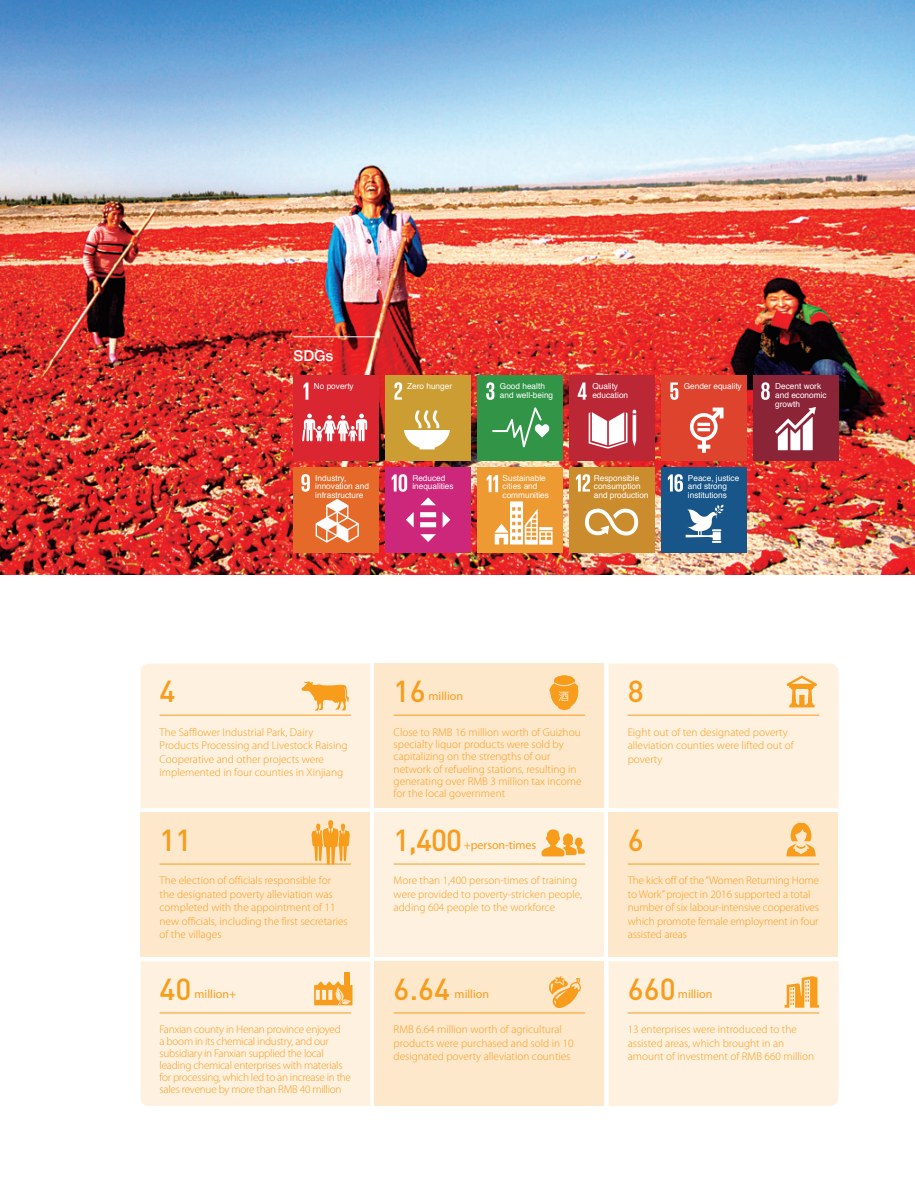
<style>
.page{position:relative;width:915px;height:1191px;background:#fff}
.page>*{position:absolute;margin:0;border:0;box-sizing:border-box;transform-origin:0 0}
.t1{font:500 30px "DIN";color:#f89c1c}
.t2{font:500 15px "Helvetica Neue";color:#fff}
.t3{font:12px "Myriad Pro";color:#f89c1c}
.t4{font:300 11.25px/13.5px "Myriad Pro";color:#f89c1c}
.t5{font:300 11.25px/12px "Myriad Pro";letter-spacing:-.025em;color:#f89c1c}
.t6{font:8.25px/8.7px "Helvetica";color:#fff}
</style>
<div class="page">
<img style="left:0;top:0;width:914px;height:574px">
<div style="left:140px;top:812px;width:230px;height:145px;background:#fee8cb"></div>
<div style="left:374px;top:663px;width:230px;height:145px;background:#fee8cb"></div>
<div style="left:374px;top:812px;width:230px;height:145px;background:#fef1df"></div>
<div style="left:374px;top:961px;width:230px;height:145px;background:#fee8cb"></div>
<div style="left:608px;top:812px;width:230px;height:145px;background:#fee8cb"></div>
<hr style="left:393px;top:715px;width:192px;height:1px;background:#f89c1c">
<hr style="left:159px;top:863px;width:192px;height:1px;background:#f89c1c">
<hr style="left:393px;top:863px;width:192px;height:1px;background:#f89c1c">
<hr style="left:627px;top:863px;width:192px;height:1px;background:#f89c1c">
<hr style="left:393px;top:1012px;width:192px;height:1px;background:#f89c1c">
<svg style="left:557px;top:703px;width:13px;height:7px"></svg>
<svg style="left:549px;top:675px;width:29px;height:33px"></svg>
<svg style="left:311px;top:820px;width:38px;height:45px"></svg>
<svg style="left:541px;top:829px;width:43px;height:27px"></svg>
<svg style="left:786px;top:822px;width:29px;height:34px"></svg>
<div style="left:140px;top:961px;width:230px;height:145px;background:#fef1df"></div>
<div style="left:140px;top:663px;width:230px;height:145px;background:#fef1df"></div>
<svg style="left:549px;top:976px;width:32px;height:32px"></svg>
<div style="left:608px;top:961px;width:230px;height:145px;background:#fef1df"></div>
<div style="left:608px;top:663px;width:230px;height:145px;background:#fef1df"></div>
<hr style="left:293px;top:336px;width:85px;height:1px;background:#fff">
<div style="left:293px;top:375px;width:85px;height:85px;background:#da2630"></div>
<svg style="left:302px;top:413px;width:65px;height:29px"></svg>
<svg style="left:303px;top:382px;width:5px;height:18px"></svg>
<div style="left:385px;top:375px;width:85px;height:85px;background:#cb9d33"></div>
<svg style="left:404px;top:410px;width:45px;height:39px"></svg>
<svg style="left:394px;top:382px;width:8px;height:17px"></svg>
<div style="left:477px;top:375px;width:85px;height:85px;background:#319447"></div>
<svg style="left:492px;top:407px;width:57px;height:40px"></svg>
<svg style="left:486px;top:382px;width:8px;height:18px"></svg>
<div style="left:569px;top:375px;width:85px;height:85px;background:#bc2736"></div>
<svg style="left:588px;top:409px;width:48px;height:39px"></svg>
<svg style="left:577px;top:382px;width:9px;height:17px"></svg>
<div style="left:661px;top:375px;width:85px;height:85px;background:#dd432d"></div>
<svg style="left:689px;top:407px;width:34px;height:46px"></svg>
<svg style="left:670px;top:382px;width:8px;height:18px"></svg>
<div style="left:753px;top:375px;width:85px;height:85px;background:#8c2438"></div>
<svg style="left:775px;top:407px;width:40px;height:43px"></svg>
<svg style="left:761px;top:382px;width:8px;height:18px"></svg>
<div style="left:293px;top:467px;width:85px;height:85px;background:#e56a29"></div>
<svg style="left:315px;top:499px;width:44px;height:43px"></svg>
<svg style="left:301px;top:474px;width:9px;height:17px"></svg>
<div style="left:477px;top:467px;width:85px;height:85px;background:#ee9a32"></div>
<svg style="left:494px;top:501px;width:58px;height:43px"></svg>
<svg style="left:486px;top:475px;width:12px;height:17px"></svg>
<div style="left:569px;top:467px;width:85px;height:85px;background:#cb8c2d"></div>
<svg style="left:585px;top:508px;width:53px;height:28px"></svg>
<svg style="left:575px;top:474px;width:15px;height:17px"></svg>
<div style="left:385px;top:467px;width:85px;height:85px;background:#cd277b"></div>
<svg style="left:391px;top:474px;width:16px;height:18px"></svg>
<div style="left:420px;top:522px;width:16px;height:5px;background:#fff"></div>
<div style="left:420px;top:512px;width:16px;height:5px;background:#fff"></div>
<svg style="left:420px;top:497px;width:15px;height:8px"></svg>
<svg style="left:442px;top:512px;width:8px;height:15px"></svg>
<svg style="left:420px;top:534px;width:15px;height:8px"></svg>
<svg style="left:406px;top:512px;width:7px;height:15px"></svg>
<div style="left:661px;top:467px;width:85px;height:85px;background:#185588"></div>
<svg style="left:685px;top:504px;width:38px;height:39px"></svg>
<svg style="left:667px;top:474px;width:15px;height:18px"></svg>
<h2 class="t2" style="left:293px;top:344px;width:41px">SDGs</h2>
<p class="t6" style="left:314px;top:382px;width:41px">No poverty</p>
<p class="t6" style="left:407px;top:382px;width:46px">Zero hunger</p>
<p class="t6" style="left:500px;top:382px;width:55px">Good health and well-being</p>
<p class="t6" style="left:592px;top:382px;width:37px">Quality education</p>
<p class="t6" style="left:683px;top:382px;width:59px">Gender equality</p>
<p class="t6" style="left:775px;top:382px;width:53px">Decent work and economic growth</p>
<p class="t6" style="left:315px;top:474px;width:55px">Industry, innovation and infrastructure</p>
<p class="t6" style="left:502px;top:474px;width:48px">Sustainable cities and communities</p>
<p class="t6" style="left:593px;top:474px;width:56px">Responsible consumption and production</p>
<p class="t6" style="left:412px;top:474px;width:43px">Reduced inequalities</p>
<p class="t6" style="left:687px;top:474px;width:53px">Peace, justice and strong institutions</p>
<h1 class="t1" style="left:159px;top:672px;width:17px">4</h1>
<p class="t4" style="left:159px;top:725px;width:189px">The Safflower Industrial Park, Dairy Products Processing and Livestock Raising Cooperative and other projects were implemented in four counties in Xinjiang</p>
<h1 class="t1" style="left:159px;top:821px;width:33px">11</h1>
<p class="t4" style="left:159px;top:874px;width:190px">The election of officials responsible for the designated poverty alleviation was completed with the appointment of 11 new officials, including the first secretaries of the villages</p>
<h1 class="t1" style="left:159px;top:970px;width:33px">40</h1>
<p class="t3" style="left:194px;top:986px;width:43px">million+</p>
<p class="t5" style="left:159px;top:1023px;width:193px">Fanxian county in Henan province enjoyed<br>a boom in its chemical industry, and our subsidiary in Fanxian supplied the local leading chemical enterprises with materials for processing, which led to an increase in the sales revenue by more than RMB 40 million</p>
<h1 class="t1" style="left:393px;top:672px;width:33px">16</h1>
<p class="t3" style="left:428px;top:688px;width:36px">million</p>
<p class="t4" style="left:393px;top:726px;width:189px;line-height:12.3px">Close to RMB 16 million worth of Guizhou specialty liquor products were sold by capitalizing on the strengths of our network of refueling stations, resulting in generating over RMB 3 million tax income for the local government</p>
<h1 class="t1" style="left:393px;top:821px;width:70px">1,400</h1>
<p class="t3" style="left:463px;top:837px;width:74px">+person-times</p>
<p class="t4" style="left:393px;top:874px;width:190px">More than 1,400 person-times of training were provided to poverty-stricken people, adding 604 people to the workforce</p>
<h1 class="t1" style="left:393px;top:970px;width:58px">6.64</h1>
<p class="t3" style="left:454px;top:986px;width:36px">million</p>
<p class="t4" style="left:393px;top:1023px;width:181px">RMB 6.64 million worth of agricultural products were purchased and sold in 10 designated poverty alleviation counties</p>
<h1 class="t1" style="left:627px;top:672px;width:17px">8</h1>
<p class="t4" style="left:627px;top:725px;width:167px">Eight out of ten designated poverty alleviation counties were lifted out of poverty</p>
<h1 class="t1" style="left:627px;top:821px;width:17px">6</h1>
<p class="t4" style="left:627px;top:874px;width:193px">The kick off of the “Women Returning Home to Work” project in 2016 supported a total number of six labour-intensive cooperatives which promote female employment in four assisted areas</p>
<h1 class="t1" style="left:627px;top:970px;width:49px">660</h1>
<p class="t3" style="left:677px;top:986px;width:36px">million</p>
<p class="t4" style="left:627px;top:1023px;width:188px">13 enterprises were introduced to the assisted areas, which brought in an amount of investment of RMB 660 million</p>
</div>
